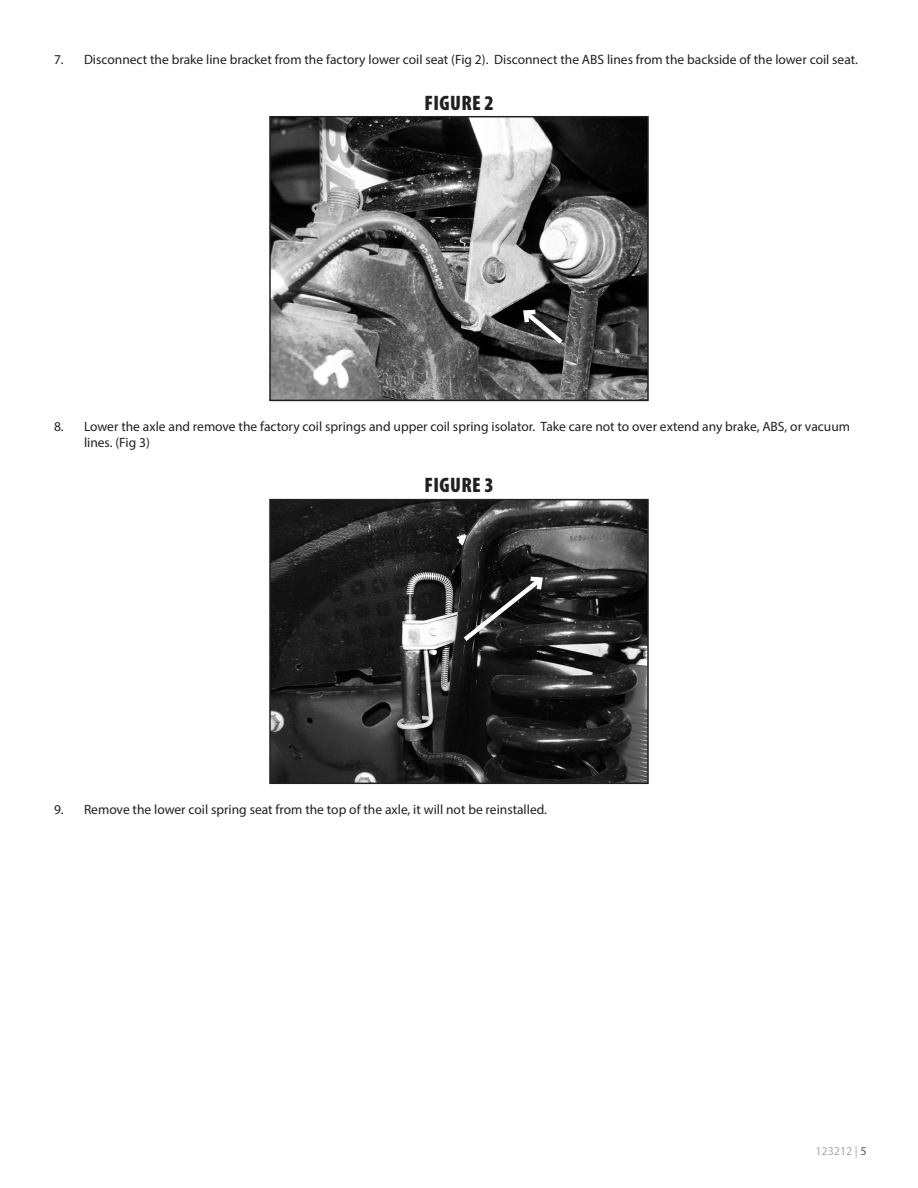
<style>
.page{position:relative;width:918px;height:1188px;background:#fff}
.page>*{position:absolute;margin:0;border:0;box-sizing:border-box;transform-origin:0 0}
.Photo-Caption{font:900 condensed 21px "Myriad Pro";letter-spacing:.02em;color:#231f20}
.t1{font:13.5px/16.2px "Myriad Pro";color:#231f20}
.t2{font:12px "Myriad Pro";color:#a8a9ad}
.s1{color:#57585a}
</style>
<div class="page">
<img style="left:272px;top:119px;width:374px;height:279px">
<div style="left:269px;top:116px;width:380px;height:285px;border:2px solid #231f20"></div>
<img style="left:272px;top:502px;width:374px;height:279px">
<div style="left:269px;top:499px;width:380px;height:285px;border:2px solid #231f20"></div>
<svg style="left:459px;top:573px;width:88px;height:73px;background:#2f2f2f"></svg>
<svg style="left:519px;top:306px;width:48px;height:42px;background:#585858"></svg>
<p class="t1" style="left:54px;top:51px;width:806px">7. Disconnect the brake line bracket from the factory lower coil seat (Fig 2). Disconnect the ABS lines from the backside of the lower coil seat.</p>
<p class="Photo-Caption" style="left:424px;top:91px;width:71px">FIGURE 2</p>
<p class="t1" style="left:84px;top:418px;width:768px;text-indent:-30px">8. Lower the axle and remove the factory coil springs and upper coil spring isolator. Take care not to over extend any brake, ABS, or vacuum lines. (Fig 3)</p>
<p class="Photo-Caption" style="left:424px;top:474px;width:71px">FIGURE 3</p>
<p class="t1" style="left:54px;top:801px;width:495px">9. Remove the lower coil spring seat from the top of the axle, it will not be reinstalled.</p>
<p class="t2" style="left:815px;top:1143px;width:53px">123212 | <span class="s1">5</span></p>
</div>
